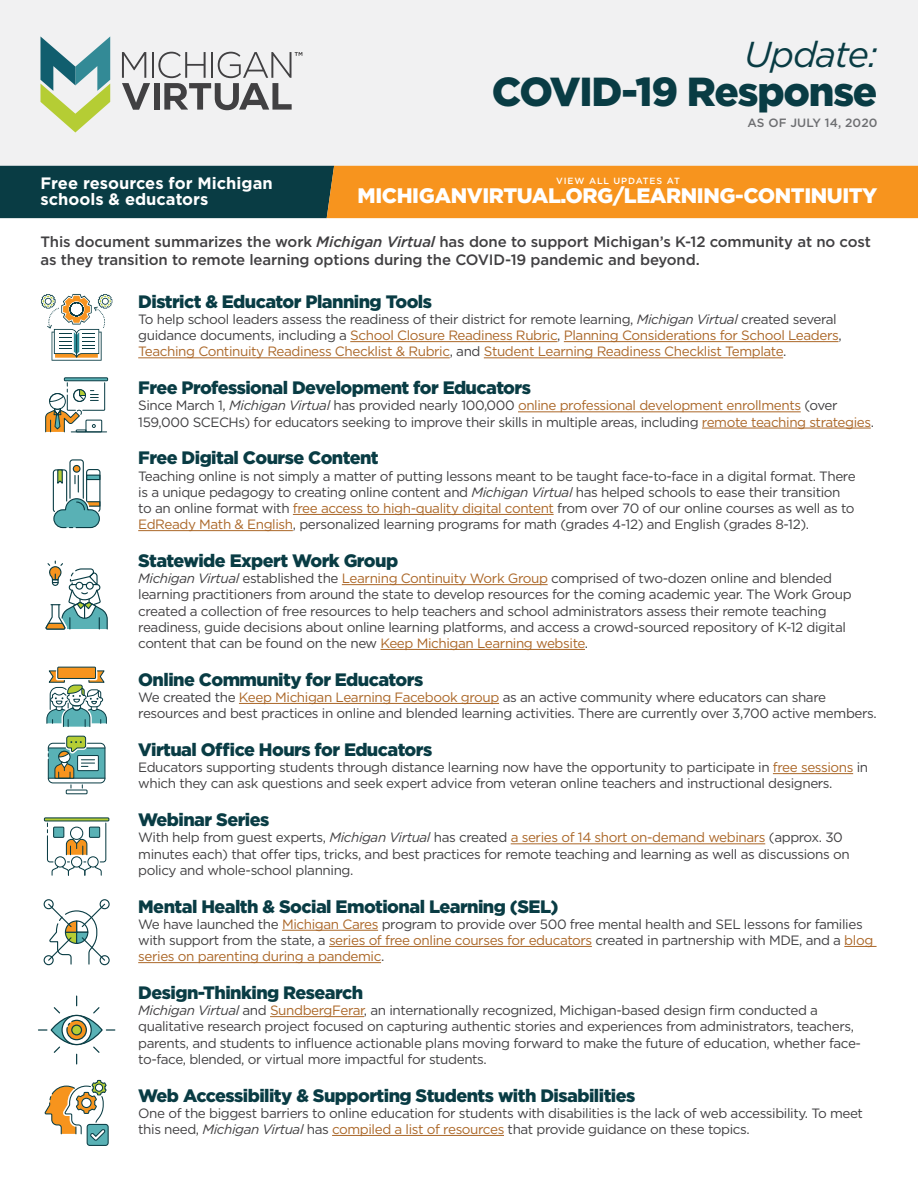
<style>
.page{position:relative;width:918px;height:1188px;background:#fff}
.page>*{position:absolute;margin:0;border:0;box-sizing:border-box;transform-origin:0 0}
.t1{font:900 40.5px "Gotham";letter-spacing:-.03em;color:#093c44}
.t2{font:italic 36px "Gotham";letter-spacing:-.03em;color:#093c44}
.t3{font:900 21px "Gotham";letter-spacing:-.02em;color:#fff}
.t4{font:900 18px "Gotham";letter-spacing:-.03em;color:#093c44}
.t5{font:700 16.5px/16.5px "Gotham";color:#fff}
.t6{font:500 15px/18px "Gotham";letter-spacing:-.01em;color:#414042}
.t7{font:13.5px/16.2px "Gotham";letter-spacing:-.03em;color:#414042}
.t8{font:13.5px/16.2px "Gotham";letter-spacing:-.03em;color:#ab6728}
.t9{font:500 12px "Gotham";letter-spacing:.01em;color:#6d6e71}
.t10{font:500 9px "Gotham";letter-spacing:.1em;color:#fff}
.s1{font-style:italic}
.s2{color:#414042}
.s3{font-style:italic;color:#414042}
.s4{color:#ab6728}
</style>
<div class="page">
<div style="left:0;top:0;width:918px;height:166px;background:#f1f1f2"></div>
<svg style="left:40px;top:36px;width:70px;height:97px"></svg>
<hr style="left:152px;top:52px;width:2px;height:26px;background:#414042">
<svg style="left:122px;top:52px;width:28px;height:58px"></svg>
<div style="left:154px;top:83px;width:6px;height:27px;background:#414042"></div>
<svg style="left:158px;top:52px;width:144px;height:58px"></svg>
<svg style="left:0;top:166px;width:918px;height:52px;background:#a1742b"></svg>
<hr style="left:350px;top:341px;width:207px;height:1px;background:#ab6728">
<hr style="left:564px;top:341px;width:274px;height:1px;background:#ab6728">
<hr style="left:138px;top:358px;width:312px;height:1px;background:#ab6728">
<hr style="left:484px;top:358px;width:299px;height:1px;background:#ab6728">
<hr style="left:518px;top:412px;width:283px;height:1px;background:#ab6728">
<hr style="left:702px;top:428px;width:169px;height:1px;background:#ab6728">
<hr style="left:293px;top:514px;width:261px;height:1px;background:#ab6728">
<hr style="left:138px;top:530px;width:155px;height:1px;background:#ab6728">
<hr style="left:342px;top:584px;width:206px;height:1px;background:#ab6728">
<hr style="left:381px;top:649px;width:204px;height:1px;background:#ab6728">
<hr style="left:239px;top:703px;width:260px;height:1px;background:#ab6728">
<hr style="left:773px;top:773px;width:80px;height:1px;background:#ab6728">
<hr style="left:511px;top:844px;width:254px;height:1px;background:#ab6728">
<hr style="left:282px;top:930px;width:96px;height:1px;background:#ab6728">
<hr style="left:329px;top:946px;width:263px;height:1px;background:#ab6728">
<hr style="left:844px;top:946px;width:33px;height:1px;background:#ab6728">
<hr style="left:138px;top:962px;width:243px;height:1px;background:#ab6728">
<hr style="left:270px;top:1016px;width:94px;height:1px;background:#ab6728">
<hr style="left:332px;top:1135px;width:172px;height:1px;background:#ab6728">
<div style="left:58px;top:667px;width:38px;height:11px;background:#f7941d"></div>
<div style="left:57px;top:667px;width:39px;height:12px;border:1px solid #093c44"></div>
<svg style="left:46px;top:670px;width:61px;height:57px"></svg>
<div style="left:51px;top:1015px;width:52px;height:30px;border:1px solid #093c44;border-radius:50%"></div>
<svg style="left:38px;top:1029px;width:9px;height:2px"></svg>
<svg style="left:53px;top:996px;width:62px;height:68px"></svg>
<div style="left:72px;top:1025px;width:9px;height:10px;background:#b5cd34;border-radius:50%"></div>
<div style="left:71px;top:1025px;width:11px;height:10px;border:1px solid #093c44;border-radius:50%"></div>
<svg style="left:47px;top:903px;width:59px;height:62px"></svg>
<div style="left:44px;top:899px;width:10px;height:10px;border:1px solid #093c44;border-radius:50%"></div>
<div style="left:100px;top:899px;width:10px;height:10px;border:1px solid #093c44;border-radius:50%"></div>
<div style="left:44px;top:955px;width:10px;height:10px;border:1px solid #093c44;border-radius:50%"></div>
<div style="left:100px;top:955px;width:10px;height:10px;border:1px solid #093c44;border-radius:50%"></div>
<div style="left:66px;top:790px;width:22px;height:4px;border:1px solid #093c44"></div>
<svg style="left:48px;top:736px;width:57px;height:52px"></svg>
<svg style="left:46px;top:561px;width:62px;height:69px"></svg>
<svg style="left:53px;top:459px;width:47px;height:69px"></svg>
<svg style="left:41px;top:294px;width:71px;height:67px"></svg>
<svg style="left:46px;top:822px;width:61px;height:54px"></svg>
<div style="left:44px;top:817px;width:65px;height:4px;border:1px solid #093c44"></div>
<div style="left:89px;top:827px;width:11px;height:10px;background:#59b1b5"></div>
<div style="left:89px;top:827px;width:11px;height:11px;border:1px solid #093c44"></div>
<div style="left:54px;top:827px;width:10px;height:10px;background:#59b1b5"></div>
<div style="left:53px;top:827px;width:11px;height:11px;border:1px solid #093c44"></div>
<div style="left:64px;top:377px;width:44px;height:4px;border:1px solid #093c44"></div>
<hr style="left:71px;top:431px;width:36px;height:1px;background:#093c44">
<svg style="left:45px;top:382px;width:61px;height:50px"></svg>
<div style="left:87px;top:1124px;width:21px;height:21px;background:#59b1b5;border-radius:3px"></div>
<div style="left:87px;top:1124px;width:22px;height:22px;border:1px solid #093c44;border-radius:3px"></div>
<svg style="left:45px;top:1080px;width:63px;height:61px"></svg>
<p class="t2" style="left:744px;top:31px;width:135px">Update:</p>
<p class="t1" style="left:492px;top:63px;width:387px">COVID-19 Response</p>
<p class="t9" style="left:747px;top:115px;width:132px">AS OF JULY 14, 2020</p>
<p class="t5" style="left:40px;top:175px;width:234px">Free resources for Michigan schools &amp; educators</p>
<p class="t6" style="left:40px;top:232px;width:832px">This document summarizes the work <span class="s1">Michigan Virtual</span> has done to support Michigan’s K-12 community at no cost as they transition to remote learning options during the COVID-19 pandemic and beyond.</p>
<p class="t10" style="left:556px;top:174px;width:125px">VIEW ALL UPDATES AT</p>
<p class="t3" style="left:358px;top:181px;width:521px">MICHIGANVIRTUAL.ORG/LEARNING-CONTINUITY</p>
<p class="t4" style="left:138px;top:289px;width:295px">District &amp; Educator Planning Tools</p>
<p class="t8" style="left:138px;top:311px;width:705px"><span class="s2">To help school leaders assess the readiness of their district for remote learning,</span> <span class="s3">Michigan Virtual</span> <span class="s2">created several guidance documents, including a</span> School Closure Readiness Rubric<span class="s2">,</span> Planning Considerations for School Leaders<span class="s2">,<br></span>Teaching Continuity Readiness Checklist &amp; Rubric<span class="s2">, and</span> Student Learning Readiness Checklist Template<span class="s2">.</span></p>
<p class="t4" style="left:138px;top:376px;width:394px">Free Professional Development for Educators</p>
<p class="t7" style="left:138px;top:397px;width:737px">Since March 1, <span class="s1">Michigan Virtual</span> has provided nearly 100,000 <span class="s4">online professional development enrollments</span> (over<br>159,000 SCECHs) for educators seeking to improve their skills in multiple areas, including <span class="s4">remote teaching strategies</span>.</p>
<p class="t4" style="left:138px;top:446px;width:242px">Free Digital Course Content</p>
<p class="t7" style="left:138px;top:468px;width:719px">Teaching online is not simply a matter of putting lessons meant to be taught face-to-face in a digital format. There is a unique pedagogy to creating online content and <span class="s1">Michigan Virtual</span> has helped schools to ease their transition to an online format with <span class="s4">free access to high-quality digital content</span> from over 70 of our online courses as well as to <span class="s4">EdReady Math &amp; English</span>, personalized learning programs for math (grades 4-12) and English (grades 8-12).</p>
<p class="t4" style="left:138px;top:548px;width:262px">Statewide Expert Work Group</p>
<p class="t7" style="left:138px;top:570px;width:715px"><span class="s1">Michigan Virtual</span> established the <span class="s4">Learning Continuity Work Group</span> comprised of two-dozen online and blended learning practitioners from around the state to develop resources for the coming academic year. The Work Group created a collection of free resources to help teachers and school administrators assess their remote teaching readiness, guide decisions about online learning platforms, and access a crowd-sourced repository of K-12 digital content that can be found on the new <span class="s4">Keep Michigan Learning website</span>.</p>
<p class="t4" style="left:138px;top:667px;width:287px">Online Community for Educators</p>
<p class="t7" style="left:138px;top:689px;width:740px">We created the <span class="s4">Keep Michigan Learning Facebook group</span> as an active community where educators can share resources and best practices in online and blended learning activities. There are currently over 3,700 active members.</p>
<p class="t4" style="left:138px;top:737px;width:296px">Virtual Office Hours for Educators</p>
<p class="t7" style="left:138px;top:759px;width:732px">Educators supporting students through distance learning now have the opportunity to participate in <span class="s4">free sessions</span> in which they can ask questions and seek expert advice from veteran online teachers and instructional designers.</p>
<p class="t4" style="left:138px;top:808px;width:133px">Webinar Series</p>
<p class="t7" style="left:138px;top:829px;width:713px">With help from guest experts, <span class="s1">Michigan Virtual</span> has created <span class="s4">a series of 14 short on-demand webinars</span> (approx. 30 minutes each) that offer tips, tricks, and best practices for remote teaching and learning as well as discussions on policy and whole-school planning.</p>
<p class="t4" style="left:138px;top:894px;width:422px">Mental Health &amp; Social Emotional Learning (SEL)</p>
<p class="t7" style="left:138px;top:916px;width:737px">We have launched the <span class="s4">Michigan Cares</span> program to provide over 500 free mental health and SEL lessons for families with support from the state, a <span class="s4">series of free online courses for educators</span> created in partnership with MDE, and a <span class="s4">blog series on parenting during a pandemic</span>.</p>
<p class="t4" style="left:138px;top:980px;width:227px">Design-Thinking Research</p>
<p class="t7" style="left:138px;top:1002px;width:724px"><span class="s1">Michigan Virtual</span> and <span class="s4">SundbergFerar</span>, an internationally recognized, Michigan-based design firm conducted a qualitative research project focused on capturing authentic stories and experiences from administrators, teachers, parents, and students to influence actionable plans moving forward to make the future of education, whether face&shy;to-face, blended, or virtual more impactful for students.</p>
<p class="t4" style="left:138px;top:1083px;width:499px">Web Accessibility &amp; Supporting Students with Disabilities</p>
<p class="t7" style="left:138px;top:1105px;width:726px">One of the biggest barriers to online education for students with disabilities is the lack of web accessibility. To meet this need, <span class="s1">Michigan Virtual</span> has <span class="s4">compiled a list of resources</span> that provide guidance on these topics.</p>
</div>
